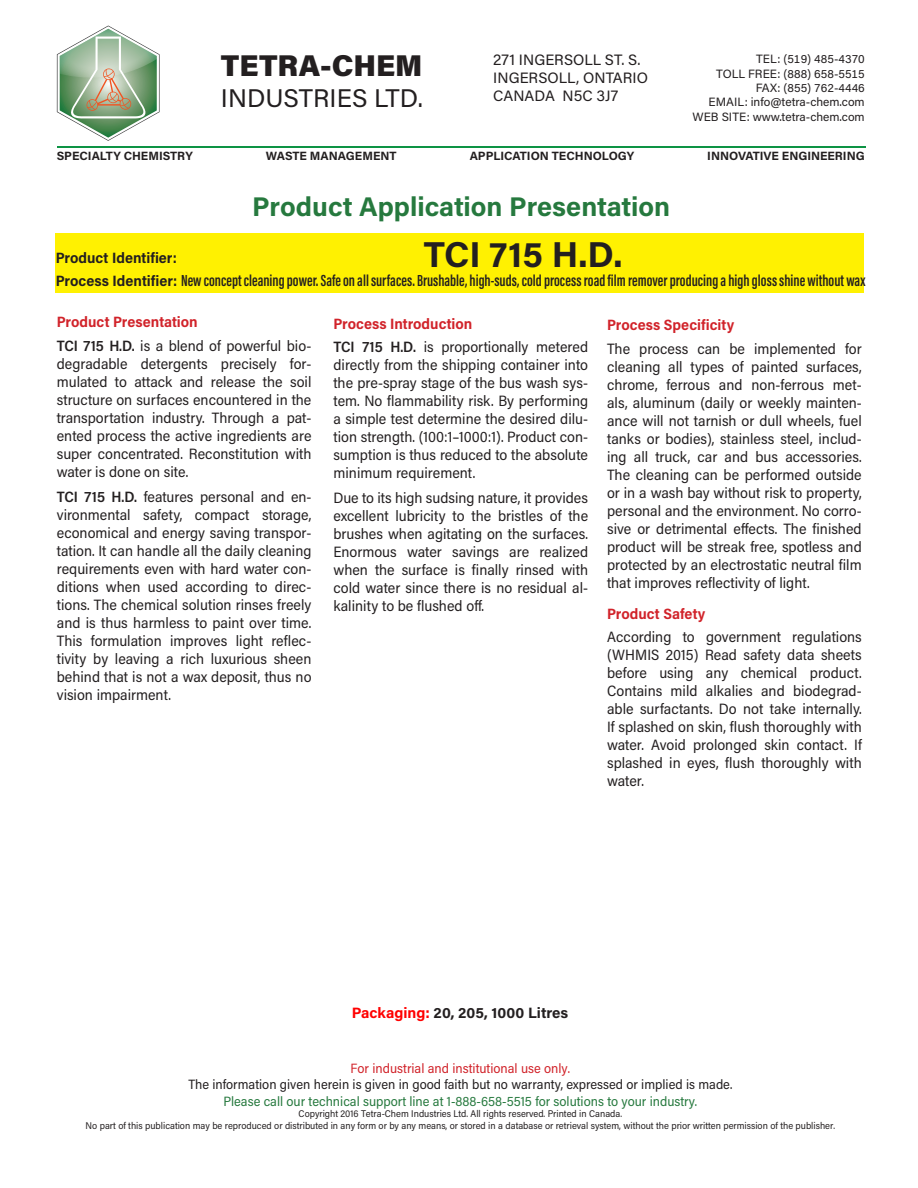
<style>
.page{position:relative;width:918px;height:1188px;background:#fff}
.page>*{position:absolute;margin:0;border:0;box-sizing:border-box;transform-origin:0 0}
.PA_-_Product_Identif{font:700 36px "Acumin Pro";letter-spacing:-.005em;color:#231f20}
.t1{font:900 30px "Acumin Pro";color:#231f20}
.t2{font:700 27px "Acumin Pro";color:#26793e}
.t3{font:25.5px "Acumin Pro";letter-spacing:.005em;color:#231f20}
.SDS_-_Process_Identi{font:600 16.5px "Acumin Pro Extra Cond";color:#231f20}
.PA_-_Body_text{font:15px/18px "Acumin Pro Semi Cond";color:#231f20;text-align:justify}
.PA_-_Heading_1{font:700 15px "Acumin Pro Semi Cond";color:#d1232a}
.t4{font:15px "Acumin Pro";color:#231f20}
.t5{font:700 15px "Acumin Pro";color:#231f20}
.PA_-_Product_Identif-2{font:700 15px "Acumin Pro Semi Cond";color:#231f20}
.t6{font:13.5px "Acumin Pro Semi Cond";color:#231f20}
.t7{font:13.5px "Acumin Pro Semi Cond";color:#26793e}
.t8{font:13.5px "Acumin Pro Semi Cond";color:#d1232a}
.t9{font:12px "Acumin Pro";color:#231f20}
.t10{font:700 12px "Acumin Pro";color:#231f20}
.t11{font:9.75px "Acumin Pro Semi Cond";color:#231f20}
.s1{font-family:"Acumin Pro Semi Cond";font-weight:700;font-size:15px}
.s2{font-weight:600}
.s3{color:#f00}
</style>
<div class="page">
<hr style="left:58px;top:146px;width:808px;height:1px;background:#0d9344">
<svg style="left:57px;top:26px;width:103px;height:115px"></svg>
<div style="left:55px;top:233px;width:809px;height:60px;background:#fff101"></div>
<p class="t1" style="left:221px;top:45px;width:203px">TETRA-CHEM</p>
<p class="t3" style="left:221px;top:80px;width:204px">INDUSTRIES LTD.</p>
<p class="t4" style="left:493px;top:50px;width:149px">271 INGERSOLL ST. S.</p>
<p class="t4" style="left:493px;top:68px;width:156px">INGERSOLL, ONTARIO</p>
<p class="t4" style="left:493px;top:86px;width:126px">CANADA N5C 3J7</p>
<p class="t9" style="left:756px;top:51px;width:110px">TEL: (519) 485-4370</p>
<p class="t9" style="left:716px;top:65px;width:150px">TOLL FREE: (888) 658-5515</p>
<p class="t9" style="left:756px;top:80px;width:111px">FAX: (855) 762-4446</p>
<p class="t9" style="left:709px;top:94px;width:158px">EMAIL: info@tetra-chem.com</p>
<p class="t9" style="left:693px;top:108px;width:174px">WEB SITE: www.tetra-chem.com</p>
<p class="t10" style="left:57px;top:147px;width:137px">SPECIALTY CHEMISTRY</p>
<p class="t10" style="left:266px;top:147px;width:132px">WASTE MANAGEMENT</p>
<p class="t10" style="left:470px;top:147px;width:166px">APPLICATION TECHNOLOGY</p>
<p class="t10" style="left:707px;top:147px;width:159px">INNOVATIVE ENGINEERING</p>
<p class="t2" style="left:252px;top:188px;width:420px">Product Application Presentation</p>
<p class="PA_-_Product_Identif-2" style="left:56px;top:247px;width:123px">Product Identifier:</p>
<p class="PA_-_Product_Identif" style="left:424px;top:229px;width:200px">TCI 715 H.D.</p>
<p class="SDS_-_Process_Identi" style="left:56px;top:271px;width:811px"><span class="s1">Process Identifier:</span> New concept cleaning power. Safe on all surfaces. Brushable, high-suds, cold process road film remover producing a high gloss shine without wax</p>
<p class="PA_-_Heading_1" style="left:57px;top:312px;width:142px">Product Presentation</p>
<p class="PA_-_Body_text" style="left:57px;top:336px;width:256px"><span class="s2">TCI 715 H.D.</span> is a blend of powerful bio&shy;degradable detergents precisely for&shy;mulated to attack and release the soil structure on surfaces encountered in the transportation industry. Through a pat&shy;ented process the active ingredients are super concentrated. Reconstitution with water is done on site.</p>
<p class="PA_-_Body_text" style="left:57px;top:487px;width:256px"><span class="s2">TCI 715 H.D.</span> features personal and en&shy;vironmental safety, compact storage, economical and energy saving transpor&shy;tation. It can handle all the daily cleaning requirements even with hard water con&shy;ditions when used according to direc&shy;tions. The chemical solution rinses freely and is thus harmless to paint over time.<br>This formulation improves light reflec&shy;tivity by leaving a rich luxurious sheen behind that is not a wax deposit, thus no vision impairment.</p>
<p class="PA_-_Heading_1" style="left:333px;top:313px;width:140px">Process Introduction</p>
<p class="PA_-_Body_text" style="left:333px;top:338px;width:256px"><span class="s2">TCI 715 H.D.</span> is proportionally metered directly from the shipping container into the pre-spray stage of the bus wash sys&shy;tem. No flammability risk. By performing a simple test determine the desired dilu&shy;tion strength. (100:1–1000:1). Product con&shy;sumption is thus reduced to the absolute minimum requirement.</p>
<p class="PA_-_Body_text" style="left:333px;top:488px;width:256px">Due to its high sudsing nature, it provides excellent lubricity to the bristles of the brushes when agitating on the surfaces.<br>Enormous water savings are realized when the surface is finally rinsed with cold water since there is no residual al&shy;kalinity to be flushed off.</p>
<p class="PA_-_Heading_1" style="left:607px;top:314px;width:129px">Process Specificity</p>
<p class="PA_-_Body_text" style="left:607px;top:339px;width:256px">The process can be implemented for cleaning all types of painted surfaces, chrome, ferrous and non-ferrous met&shy;als, aluminum (daily or weekly mainten&shy;ance will not tarnish or dull wheels, fuel tanks or bodies), stainless steel, includ&shy;ing all truck, car and bus accessories.<br>The cleaning can be performed outside or in a wash bay without risk to property, personal and the environment. No corro&shy;sive or detrimental effects. The finished product will be streak free, spotless and protected by an electrostatic neutral film that improves reflectivity of light.</p>
<p class="PA_-_Heading_1" style="left:607px;top:603px;width:100px">Product Safety</p>
<p class="PA_-_Body_text" style="left:607px;top:628px;width:256px">According to government regulations (WHMIS 2015) Read safety data sheets before using any chemical product.<br>Contains mild alkalies and biodegrad&shy;able surfactants. Do not take internally.<br>If splashed on skin, flush thoroughly with water. Avoid prolonged skin contact. If splashed in eyes, flush thoroughly with water.</p>
<p class="t5" style="left:352px;top:1002px;width:218px"><span class="s3">Packaging:</span> 20, 205, 1000 Litres</p>
<p class="t8" style="left:351px;top:1059px;width:221px">For industrial and institutional use only.</p>
<p class="t6" style="left:188px;top:1075px;width:545px">The information given herein is given in good faith but no warranty, expressed or implied is made.</p>
<p class="t7" style="left:223px;top:1091px;width:475px">Please call our technical support line at 1-888-658-5515 for solutions to your industry.</p>
<p class="t11" style="left:299px;top:1107px;width:325px">Copyright 2016 Tetra-Chem Industries Ltd. All rights reserved. Printed in Canada.</p>
<p class="t11" style="left:86px;top:1119px;width:751px">No part of this publication may be reproduced or distributed in any form or by any means, or stored in a database or retrieval system, without the prior written permission of the publisher.</p>
</div>
